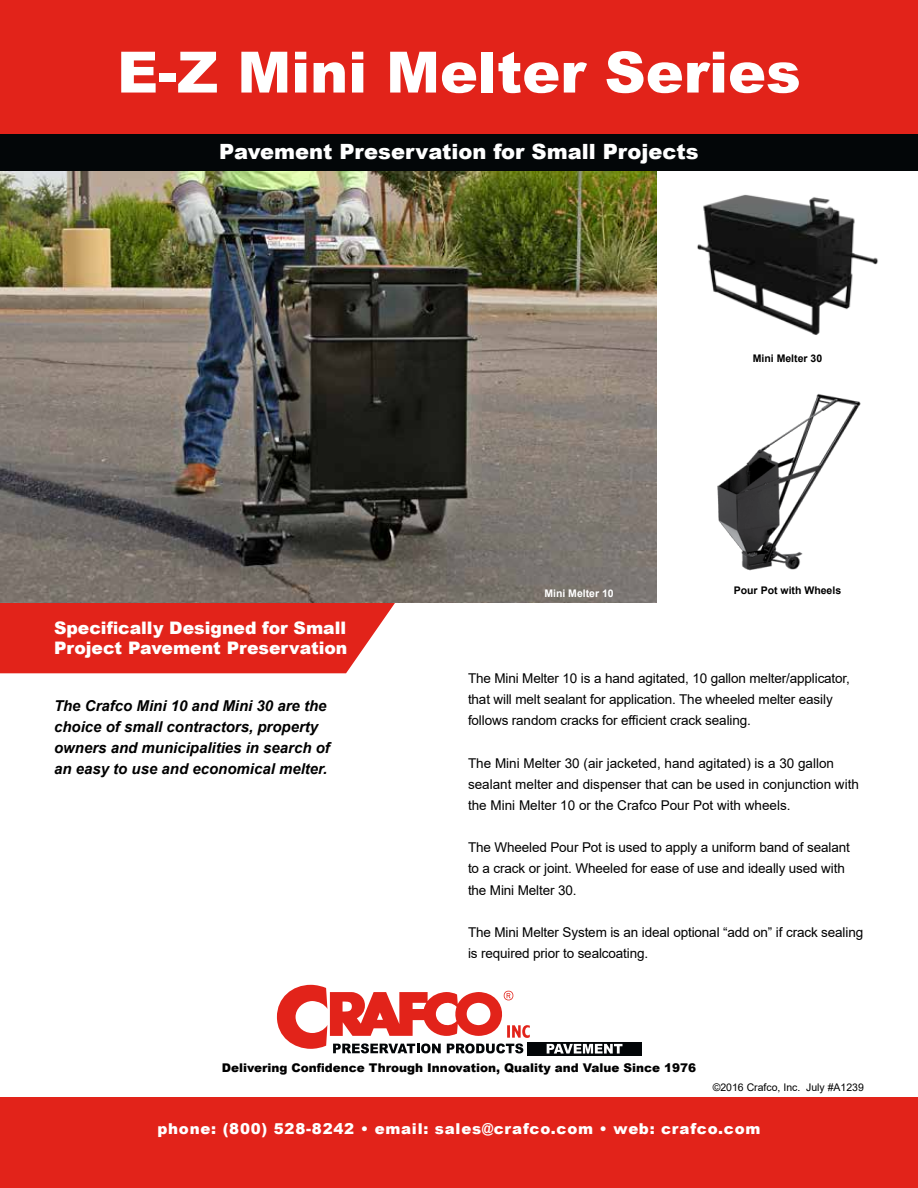
<style>
.page{position:relative;width:918px;height:1188px;background:#fff}
.page>*{position:absolute;margin:0;border:0;box-sizing:border-box;transform-origin:0 0}
.t1{font:900 57px "Arial";color:#fff}
.t2{font:900 21px "Arial";color:#fff}
.t3{font:900 17.25px/20.7px "Arial";color:#fff}
.t4{font:italic 700 15px/21px "Arial";color:#000}
.t5{font:900 15px "Arial";letter-spacing:.05em;color:#fff}
.t6{font:13.5px/21px "Arial";letter-spacing:-.01em;color:#000}
.t7{font:900 12px "Arial";color:#000}
.t8{font:700 10.5px "Arial";color:#000}
.t9{font:10.5px "Arial";color:#000}
.t10{font:700 10.5px "Arial";color:#fff}
</style>
<div class="page">
<img style="left:697px;top:194px;width:181px;height:141px">
<div style="left:0;top:1097px;width:918px;height:91px;background:#e2231a"></div>
<svg style="left:0;top:602px;width:396px;height:71px;background:#e23229"></svg>
<img style="left:0;top:171px;width:657px;height:431px">
<div style="left:0;top:133px;width:918px;height:38px;background:#030608"></div>
<div style="left:0;top:0;width:918px;height:133px;background:#e2231a"></div>
<div style="left:527px;top:1042px;width:114px;height:13px;background:#030608"></div>
<svg style="left:547px;top:1044px;width:76px;height:10px"></svg>
<svg style="left:277px;top:985px;width:253px;height:68px"></svg>
<img style="left:717px;top:394px;width:144px;height:177px">
<h1 class="t1" style="left:117px;top:31px;width:685px">E-Z Mini Melter Series</h1>
<h2 class="t2" style="left:219px;top:136px;width:481px">Pavement Preservation for Small Projects</h2>
<p class="t8" style="left:753px;top:351px;width:71px">Mini Melter 30</p>
<p class="t3" style="left:54px;top:617px;width:295px">Specifically Designed for Small<br>Project Pavement Preservation</p>
<p class="t10" style="left:544px;top:585px;width:71px">Mini Melter 10</p>
<p class="t8" style="left:734px;top:583px;width:109px">Pour Pot with Wheels</p>
<p class="t4" style="left:54px;top:696px;width:277px">The Crafco Mini 10 and Mini 30 are the choice of small contractors, property owners and municipalities in search of an easy to use and economical melter.</p>
<p class="t6" style="left:468px;top:668px;width:384px">The Mini Melter 10 is a hand agitated, 10 gallon melter/applicator, that will melt sealant for application. The wheeled melter easily follows random cracks for efficient crack sealing.</p>
<p class="t6" style="left:468px;top:753px;width:392px">The Mini Melter 30 (air jacketed, hand agitated) is a 30 gallon sealant melter and dispenser that can be used in conjunction with the Mini Melter 10 or the Crafco Pour Pot with wheels.</p>
<p class="t6" style="left:468px;top:837px;width:383px">The Wheeled Pour Pot is used to apply a uniform band of sealant to a crack or joint. Wheeled for ease of use and ideally used with the Mini Melter 30.</p>
<p class="t6" style="left:468px;top:921px;width:397px">The Mini Melter System is an ideal optional “add on” if crack sealing is required prior to sealcoating.</p>
<p class="t7" style="left:222px;top:1059px;width:476px">Delivering Confidence Through Innovation, Quality and Value Since 1976</p>
<p class="t9" style="left:713px;top:1080px;width:153px">©2016 Crafco, Inc. July #A1239</p>
<p class="t5" style="left:157px;top:1118px;width:605px">phone: (800) 528-8242 • email: sales@crafco.com • web: crafco.com</p>
</div>
